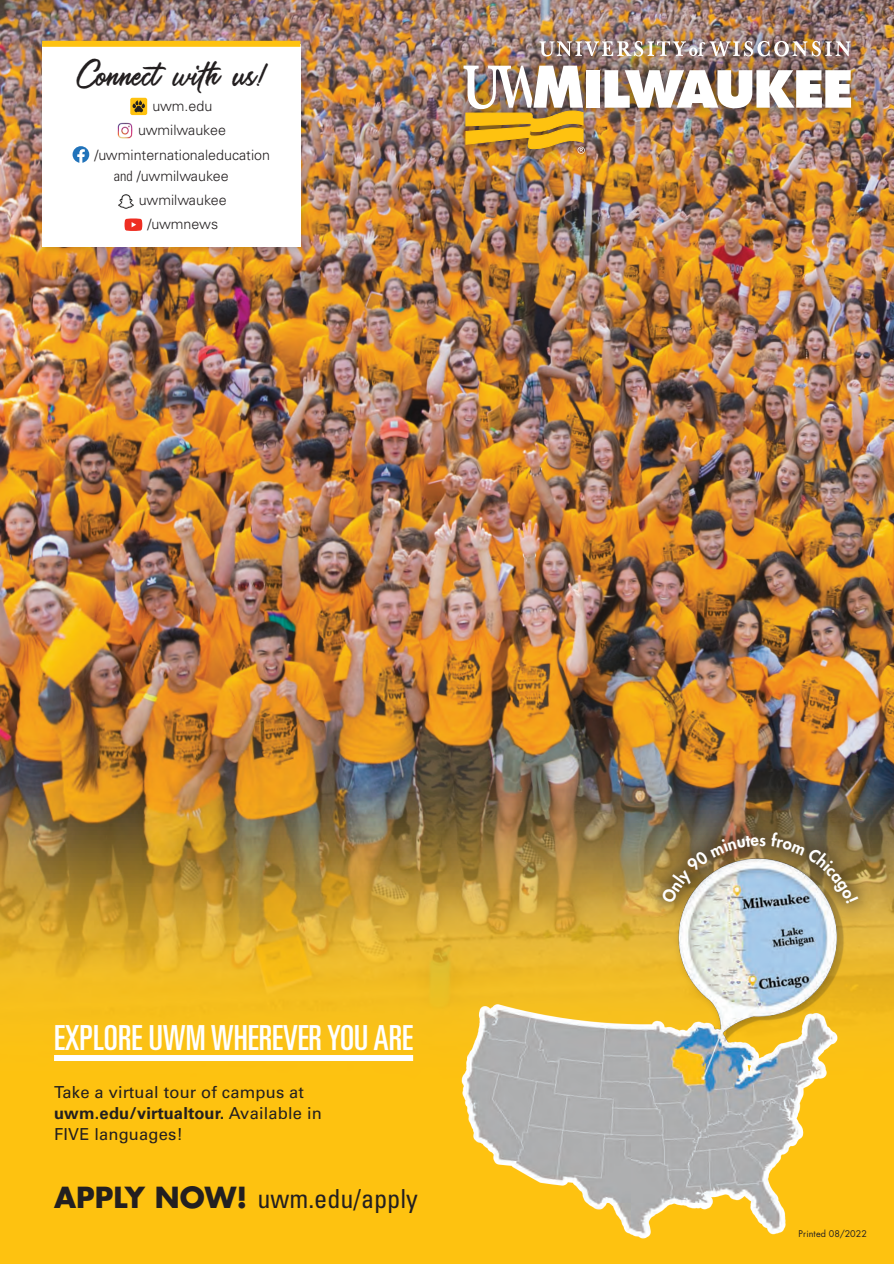
<style>
.page{position:relative;width:894px;height:1264px;background:#fff}
.page>*{position:absolute;margin:0;border:0;box-sizing:border-box;transform-origin:0 0}
.Subhead-Univers_Ultr{font:ultra-condensed 34.5px "Univers LT Std";color:#fff}
.Body_Copy-kh{font:33.45px "Saltery Alternate Rough";color:#231f20}
.body{font:condensed 26.25px "Univers LT Std";color:#231f20}
.Body_Copy-kh-2{font:16.5px/21px "Univers LT Std";letter-spacing:.01em;color:#231f20}
.Body_Copy-kh-3{font:300 14.25px/24.6px "Univers LT Std";color:#231f20;text-align:center}
.t1{font:9px "Futura Std";letter-spacing:.01em;color:#231f20}
.s1{font-size:30.45px}
.s2{font-stretch:condensed}
.s3{font-weight:700}
.s4{font-family:"Futura Std";font-weight:700;font-stretch:normal;font-size:28.2px}
</style>
<div class="page">
<div style="left:0;top:0;width:893px;height:1264px;background:#fec210"></div>
<img style="left:0;top:0;width:893px;height:1061px">
<div style="left:35px;top:37px;width:275px;height:219px;background:#231f20;opacity:.25"></div>
<div style="left:42px;top:44px;width:258px;height:202px;background:#fff"></div>
<div style="left:130px;top:98px;width:17px;height:17px;background:#fec210;border-radius:2px"></div>
<svg style="left:132px;top:100px;width:13px;height:12px"></svg>
<img style="left:117px;top:122px;width:16px;height:17px">
<svg style="left:72px;top:146px;width:17px;height:17px"></svg>
<img style="left:118px;top:194px;width:16px;height:15px">
<svg style="left:124px;top:218px;width:18px;height:13px"></svg>
<div style="left:42px;top:41px;width:258px;height:6px;background:#fec210"></div>
<div style="left:449px;top:26px;width:416px;height:142px;background:#231f20;opacity:.75"></div>
<img style="left:463px;top:66px;width:121px;height:88px">
<img style="left:539px;top:41px;width:311px;height:16px">
<div style="left:586px;top:70px;width:14px;height:38px;background:#fff"></div>
<svg style="left:604px;top:70px;width:246px;height:38px;background:#d9d1cc"></svg>
<img style="left:446px;top:835px;width:447px;height:404px">
<div style="left:644px;top:815px;width:231px;height:106px;background:#231f20;opacity:.75"></div>
<div style="left:54px;top:1055px;width:359px;height:6px;background:#fff"></div>
<img style="left:660px;top:832px;width:198px;height:72px">
<p class="Body_Copy-kh" style="left:73px;top:48px;width:197px">Connectwith us<span class="s1">!</span></p>
<p class="Body_Copy-kh-3" style="left:94px;top:93px;width:177px">uwm.edu<br>uwmilwaukee /uwminternationaleducation</p>
<p class="Body_Copy-kh-3" style="left:114px;top:163px;width:116px"><span class="s2">and</span> /uwmilwaukee</p>
<p class="Body_Copy-kh-3" style="left:139px;top:188px;width:89px">uwmilwaukee</p>
<p class="Body_Copy-kh-3" style="left:147px;top:212px;width:72px">/uwmnews</p>
<p class="Subhead-Univers_Ultr" style="left:54px;top:1017px;width:360px">EXPLORE UWM WHEREVER YOU ARE</p>
<p class="Body_Copy-kh-2" style="left:54px;top:1081px;width:269px">Take a virtual tour of campus at <span class="s3">uwm.edu/virtualtour.</span> Available in<br>FIVE languages!</p>
<p class="body" style="left:54px;top:1182px;width:365px"><span class="s4">APPLY NOW!</span> uwm.edu/apply</p>
<p class="t1" style="left:798px;top:1228px;width:70px">Printed 08/2022</p>
</div>
